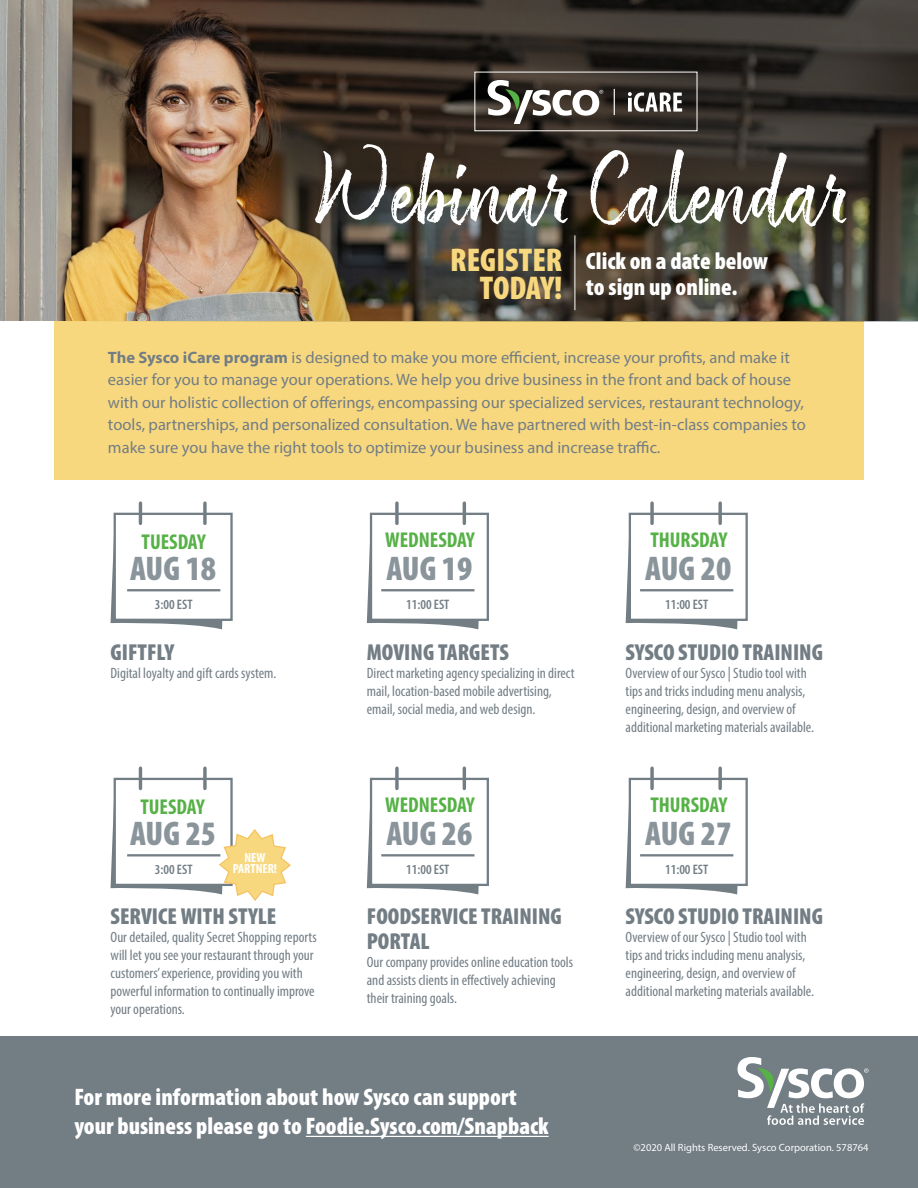
<style>
.page{position:relative;width:918px;height:1188px;background:#fff}
.page>*{position:absolute;margin:0;border:0;box-sizing:border-box;transform-origin:0 0}
.t1{font:85.95px "ATS Script";color:#fff}
.t2{font:900 condensed 34.35px "Myriad Pro";color:#8a949b}
.t3{font:900 condensed 33px/28.5px "Myriad Pro";color:#f8d87f;text-align:right}
.t4{font:900 condensed 24px/28.8px "Myriad Pro";color:#fff}
.t5{font:900 condensed 23.1px/24.6px "Myriad Pro";color:#727d84}
.t6{font:700 condensed 21.45px "Myriad Pro";color:#56b146}
.t7{font:16.5px/22.5px "Myriad Pro";color:#727d84}
.t8{font:condensed 15px/18px "Myriad Pro";color:#727d84}
.t9{font:600 condensed 13.8px "Myriad Pro";color:#727d84}
.t10{font:700 condensed 13.2px/10.8px "Myriad Pro";color:#fff;text-align:center}
.t11{font:10.5px "Myriad Pro";color:#fff}
.s1{font-weight:700}
</style>
<div class="page">
<div style="left:54px;top:307px;width:810px;height:173px;background:#f8d87f"></div>
<img style="left:0;top:0;width:918px;height:322px">
<div style="left:0;top:1037px;width:918px;height:151px;background:#727d84"></div>
<svg style="left:738px;top:1057px;width:131px;height:68px"></svg>
<hr style="left:306px;top:1136px;width:243px;height:1px;background:#fff">
<svg style="left:488px;top:80px;width:115px;height:44px"></svg>
<svg style="left:614px;top:89px;width:1px;height:26px"></svg>
<svg style="left:628px;top:92px;width:54px;height:20px"></svg>
<svg style="left:111px;top:514px;width:112px;height:115px"></svg>
<div style="left:114px;top:513px;width:119px;height:108px;background:#fff;border:2px solid #727d84"></div>
<hr style="left:139px;top:503px;width:3px;height:20px;background:#727d84">
<svg style="left:203px;top:503px;width:4px;height:20px"></svg>
<hr style="left:127px;top:589px;width:93px;height:2px;background:#727d84">
<hr style="left:575px;top:235px;width:1px;height:75px;background:#fff">
<svg style="left:367px;top:779px;width:112px;height:115px"></svg>
<div style="left:370px;top:778px;width:119px;height:108px;background:#fff;border:2px solid #727d84"></div>
<svg style="left:395px;top:768px;width:4px;height:20px"></svg>
<hr style="left:463px;top:768px;width:3px;height:20px;background:#727d84">
<hr style="left:381px;top:854px;width:94px;height:2px;background:#727d84">
<svg style="left:367px;top:514px;width:112px;height:115px"></svg>
<div style="left:370px;top:513px;width:119px;height:108px;background:#fff;border:2px solid #727d84"></div>
<svg style="left:395px;top:503px;width:4px;height:20px"></svg>
<hr style="left:463px;top:503px;width:3px;height:20px;background:#727d84">
<hr style="left:381px;top:589px;width:94px;height:2px;background:#727d84">
<svg style="left:626px;top:514px;width:112px;height:115px"></svg>
<div style="left:629px;top:513px;width:119px;height:108px;background:#fff;border:2px solid #727d84"></div>
<svg style="left:650px;top:503px;width:4px;height:20px"></svg>
<svg style="left:718px;top:503px;width:4px;height:20px"></svg>
<hr style="left:640px;top:589px;width:93px;height:2px;background:#727d84">
<svg style="left:626px;top:779px;width:112px;height:115px"></svg>
<div style="left:629px;top:778px;width:119px;height:108px;background:#fff;border:2px solid #727d84"></div>
<svg style="left:650px;top:768px;width:4px;height:20px"></svg>
<svg style="left:718px;top:768px;width:4px;height:20px"></svg>
<hr style="left:640px;top:854px;width:93px;height:2px;background:#727d84">
<hr style="left:139px;top:768px;width:3px;height:20px;background:#727d84">
<svg style="left:203px;top:768px;width:4px;height:11px"></svg>
<svg style="left:111px;top:779px;width:180px;height:122px"></svg>
<h1 class="t1" style="left:316px;top:143px;width:534px">Webinar Calendar</h1>
<h3 class="t3" style="left:450px;top:246px;width:114px">REGISTER<br>TODAY!</h3>
<h3 class="t4" style="left:586px;top:249px;width:184px;line-height:25.5px">Click on a date below to sign up online.</h3>
<p class="t7" style="left:108px;top:346px;width:700px"><span class="s1">The Sysco iCare program</span> is designed to make you more efficient, increase your profits, and make it easier for you to manage your operations. We help you drive business in the front and back of house with our holistic collection of offerings, encompassing our specialized services, restaurant technology, tools, partnerships, and personalized consultation. We have partnered with best-in-class companies to make sure you have the right tools to optimize your business and increase traffic.</p>
<h3 class="t6" style="left:142px;top:528px;width:66px">TUESDAY</h3>
<h2 class="t2" style="left:130px;top:550px;width:88px">AUG 18</h2>
<p class="t9" style="left:155px;top:597px;width:39px">3:00 EST</p>
<h3 class="t5" style="left:111px;top:640px;width:65px">GIFTFLY</h3>
<p class="t8" style="left:111px;top:664px;width:167px">Digital loyalty and gift cards system.</p>
<h3 class="t6" style="left:140px;top:794px;width:66px">TUESDAY</h3>
<h2 class="t2" style="left:130px;top:815px;width:88px">AUG 25</h2>
<p class="t9" style="left:155px;top:862px;width:39px">3:00 EST</p>
<p class="t10" style="left:233px;top:852px;width:46px">NEW<br>PARTNER!</p>
<h3 class="t5" style="left:111px;top:904px;width:167px">SERVICE WITH STYLE</h3>
<p class="t8" style="left:111px;top:928px;width:208px">Our detailed, quality Secret Shopping reports will let you see your restaurant through your customers’ experience, providing you with powerful information to continually improve your operations.</p>
<h3 class="t6" style="left:385px;top:527px;width:91px">WEDNESDAY</h3>
<h2 class="t2" style="left:386px;top:550px;width:88px">AUG 19</h2>
<p class="t9" style="left:406px;top:597px;width:45px">11:00 EST</p>
<h3 class="t5" style="left:367px;top:640px;width:144px">MOVING TARGETS</h3>
<p class="t8" style="left:367px;top:664px;width:209px">Direct marketing agency specializing in direct mail, location-based mobile advertising, email, social media, and web design.</p>
<h3 class="t6" style="left:385px;top:792px;width:91px">WEDNESDAY</h3>
<h2 class="t2" style="left:386px;top:815px;width:88px">AUG 26</h2>
<p class="t9" style="left:406px;top:862px;width:45px">11:00 EST</p>
<h3 class="t5" style="left:367px;top:904px;width:197px">FOODSERVICE TRAINING<br>PORTAL</h3>
<p class="t8" style="left:367px;top:953px;width:208px">Our company provides online education tools and assists clients in effectively achieving their training goals.</p>
<h3 class="t4" style="left:74px;top:1083px;width:476px">For more information about how Sysco can support your business please go to Foodie.Sysco.com/Snapback</h3>
<h3 class="t6" style="left:650px;top:527px;width:79px">THURSDAY</h3>
<h2 class="t2" style="left:645px;top:550px;width:88px">AUG 20</h2>
<p class="t9" style="left:665px;top:597px;width:45px">11:00 EST</p>
<h3 class="t5" style="left:626px;top:640px;width:199px">SYSCO STUDIO TRAINING</h3>
<p class="t8" style="left:626px;top:664px;width:190px">Overview of our Sysco | Studio tool with tips and tricks including menu analysis, engineering, design, and overview of additional marketing materials available.</p>
<h3 class="t6" style="left:650px;top:792px;width:79px">THURSDAY</h3>
<h2 class="t2" style="left:645px;top:815px;width:88px">AUG 27</h2>
<p class="t9" style="left:665px;top:862px;width:45px">11:00 EST</p>
<h3 class="t5" style="left:626px;top:904px;width:199px">SYSCO STUDIO TRAINING</h3>
<p class="t8" style="left:626px;top:928px;width:190px">Overview of our Sysco | Studio tool with tips and tricks including menu analysis, engineering, design, and overview of additional marketing materials available.</p>
<p class="t11" style="left:634px;top:1141px;width:237px">©2020 All Rights Reserved. Sysco Corporation. 578764</p>
</div>
